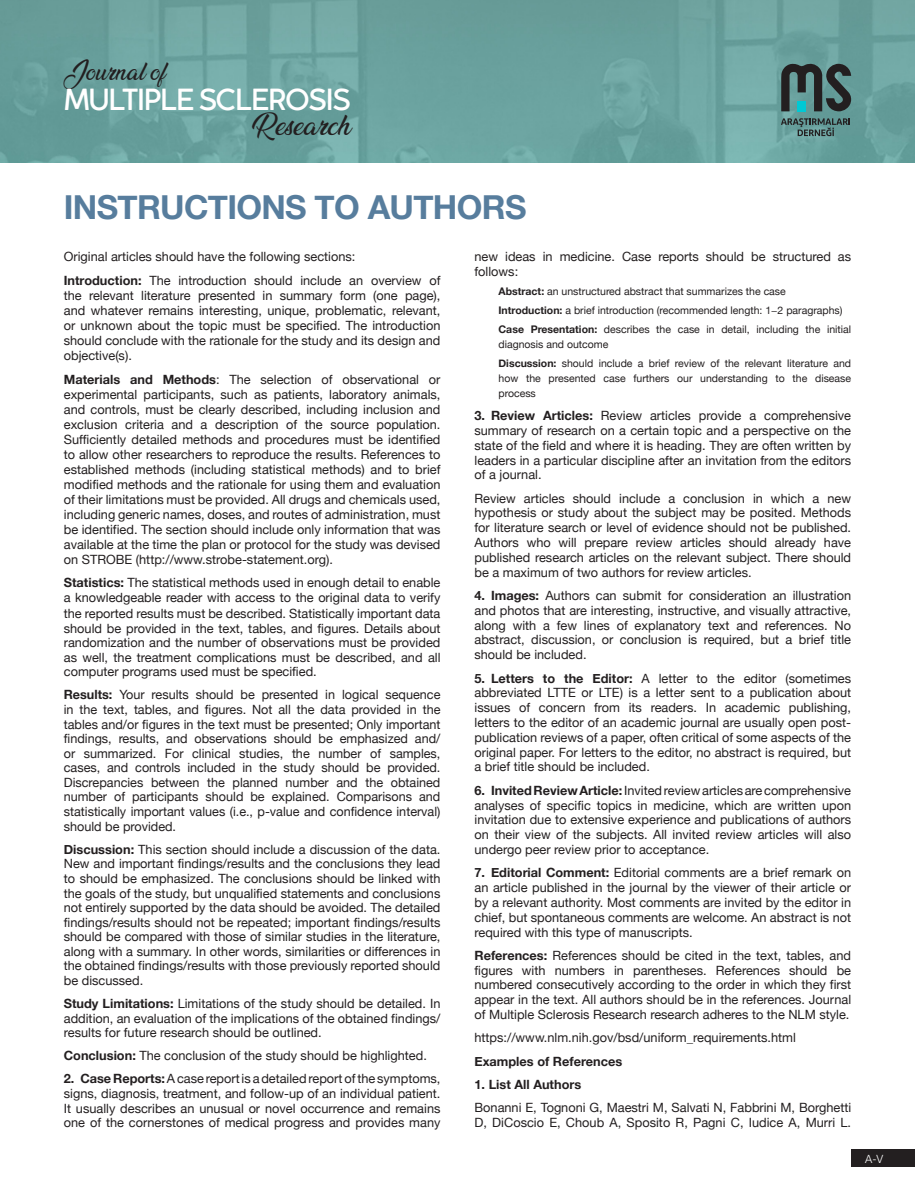
<style>
.page{position:relative;width:915px;height:1191px;background:#fff}
.page>*{position:absolute;margin:0;border:0;box-sizing:border-box;transform-origin:0 0}
.BASLIK{font:700 33px "Helvetica Neue";letter-spacing:-.02em;color:#577d9d}
.t1{font:500 29.7px "Cocogoose Classic Trial";letter-spacing:-.04em;color:#fff}
.t2{font:24.9px "Ananda";color:#231f20}
.t3{font:21.6px "Ananda";color:#231f20}
.t4{font:12.75px/14.9px "Helvetica Neue";color:#231f20;text-align:justify}
.t5{font:700 12.75px "Helvetica Neue";color:#231f20}
.t6{font:300 11.25px "Helvetica Neue";color:#fff}
.t7{font:10.5px/14.9px "Helvetica Neue";color:#231f20}
.s1{font-weight:700}
</style>
<div class="page">
<img style="left:0;top:0;width:914px;height:162px">
<svg style="left:781px;top:62px;width:70px;height:49px;background:#415e5e"></svg>
<svg style="left:780px;top:118px;width:69px;height:18px"></svg>
<div style="left:850px;top:1149px;width:64px;height:17px;background:#231f20"></div>
<h3 class="t3" style="left:64px;top:60px;width:103px">Journal of</h3>
<h2 class="t1" style="left:64px;top:78px;width:288px">MULTIPLE SCLEROSIS</h2>
<h3 class="t2" style="left:252px;top:112px;width:100px">Research</h3>
<p class="BASLIK" style="left:64px;top:182px;width:464px">INSTRUCTIONS TO AUTHORS</p>
<p class="t4" style="left:64px;top:250px;width:293px">Original articles should have the following sections:</p>
<p class="t4" style="left:64px;top:273px;width:378px"><span class="s1">Introduction:</span> The introduction should include an overview of the relevant literature presented in summary form (one page), and whatever remains interesting, unique, problematic, relevant, or unknown about the topic must be specified. The introduction should conclude with the rationale for the study and its design and objective(s).</p>
<p class="t4" style="left:64px;top:372px;width:378px"><span class="s1">Materials and Methods</span>: The selection of observational or experimental participants, such as patients, laboratory animals, and controls, must be clearly described, including inclusion and exclusion criteria and a description of the source population.<br>Sufficiently detailed methods and procedures must be identified to allow other researchers to reproduce the results. References to established methods (including statistical methods) and to brief modified methods and the rationale for using them and evaluation of their limitations must be provided. All drugs and chemicals used, including generic names, doses, and routes of administration, must be identified. The section should include only information that was available at the time the plan or protocol for the study was devised on STROBE (http://www.strobe-statement.org).</p>
<p class="t4" style="left:64px;top:576px;width:378px"><span class="s1">Statistics:</span> The statistical methods used in enough detail to enable a knowledgeable reader with access to the original data to verify the reported results must be described. Statistically important data should be provided in the text, tables, and figures. Details about randomization and the number of observations must be provided as well, the treatment complications must be described, and all computer programs used must be specified.</p>
<p class="t4" style="left:64px;top:688px;width:378px"><span class="s1">Results:</span> Your results should be presented in logical sequence in the text, tables, and figures. Not all the data provided in the tables and/or figures in the text must be presented; Only important findings, results, and observations should be emphasized and/ or summarized. For clinical studies, the number of samples, cases, and controls included in the study should be provided.<br>Discrepancies between the planned number and the obtained number of participants should be explained. Comparisons and statistically important values (i.e., p-value and confidence interval) should be provided.</p>
<p class="t4" style="left:64px;top:842px;width:378px"><span class="s1">Discussion:</span> This section should include a discussion of the data.<br>New and important findings/results and the conclusions they lead to should be emphasized. The conclusions should be linked with the goals of the study, but unqualified statements and conclusions not entirely supported by the data should be avoided. The detailed findings/results should not be repeated; important findings/results should be compared with those of similar studies in the literature, along with a summary. In other words, similarities or differences in the obtained findings/results with those previously reported should be discussed.</p>
<p class="t4" style="left:64px;top:997px;width:378px"><span class="s1">Study Limitations:</span> Limitations of the study should be detailed. In addition, an evaluation of the implications of the obtained findings/ results for future research should be outlined.</p>
<p class="t4" style="left:64px;top:1049px;width:364px"><span class="s1">Conclusion:</span> The conclusion of the study should be highlighted.</p>
<p class="t4" style="left:64px;top:1072px;width:378px"><span class="s1">2. Case Reports:</span> A case report is a detailed report of the symptoms, signs, diagnosis, treatment, and follow-up of an individual patient.<br>It usually describes an unusual or novel occurrence and remains one of the cornerstones of medical progress and provides many</p>
<p class="t4" style="left:474px;top:250px;width:378px">new ideas in medicine. Case reports should be structured as follows:</p>
<p class="t7" style="left:498px;top:284px;width:289px"><span class="s1">Abstract:</span> an unstructured abstract that summarizes the case</p>
<p class="t7" style="left:498px;top:304px;width:345px"><span class="s1">Introduction:</span> a brief introduction (recommended length: 1−2 paragraphs)</p>
<p class="t7" style="left:498px;top:323px;width:354px"><span class="s1">Case Presentation:</span> describes the case in detail, including the initial diagnosis and outcome</p>
<p class="t7" style="left:498px;top:356px;width:354px;text-align:justify"><span class="s1">Discussion:</span> should include a brief review of the relevant literature and how the presented case furthers our understanding to the disease process</p>
<p class="t4" style="left:474px;top:409px;width:378px"><span class="s1">3. Review Articles:</span> Review articles provide a comprehensive summary of research on a certain topic and a perspective on the state of the field and where it is heading. They are often written by leaders in a particular discipline after an invitation from the editors of a journal.</p>
<p class="t4" style="left:474px;top:491px;width:378px">Review articles should include a conclusion in which a new hypothesis or study about the subject may be posited. Methods for literature search or level of evidence should not be published.<br>Authors who will prepare review articles should already have published research articles on the relevant subject. There should be a maximum of two authors for review articles.</p>
<p class="t4" style="left:474px;top:589px;width:378px"><span class="s1">4. Images:</span> Authors can submit for consideration an illustration and photos that are interesting, instructive, and visually attractive, along with a few lines of explanatory text and references. No abstract, discussion, or conclusion is required, but a brief title should be included.</p>
<p class="t4" style="left:474px;top:671px;width:378px"><span class="s1">5. Letters to the Editor:</span> A letter to the editor (sometimes abbreviated LTTE or LTE) is a letter sent to a publication about issues of concern from its readers. In academic publishing, letters to the editor of an academic journal are usually open post&shy;publication reviews of a paper, often critical of some aspects of the original paper. For letters to the editor, no abstract is required, but a brief title should be included.</p>
<p class="t4" style="left:474px;top:783px;width:378px"><span class="s1">6. Invited Review Article:</span> Invited review articles are comprehensive analyses of specific topics in medicine, which are written upon invitation due to extensive experience and publications of authors on their view of the subjects. All invited review articles will also undergo peer review prior to acceptance.</p>
<p class="t4" style="left:474px;top:866px;width:378px"><span class="s1">7. Editorial Comment:</span> Editorial comments are a brief remark on an article published in the journal by the viewer of their article or by a relevant authority. Most comments are invited by the editor in chief, but spontaneous comments are welcome. An abstract is not required with this type of manuscripts.</p>
<p class="t4" style="left:474px;top:948px;width:378px"><span class="s1">References:</span> References should be cited in the text, tables, and figures with numbers in parentheses. References should be numbered consecutively according to the order in which they first appear in the text. All authors should be in the references. Journal of Multiple Sclerosis Research research adheres to the NLM style.</p>
<p class="t4" style="left:474px;top:1031px;width:323px">https://www.nlm.nih.gov/bsd/uniform_requirements.html</p>
<p class="t5" style="left:474px;top:1051px;width:149px">Examples of References</p>
<p class="t5" style="left:474px;top:1074px;width:108px">1. List All Authors</p>
<p class="t4" style="left:474px;top:1101px;width:378px">Bonanni E, Tognoni G, Maestri M, Salvati N, Fabbrini M, Borghetti<br>D, DiCoscio E, Choub A, Sposito R, Pagni C, Iudice A, Murri L.</p>
<p class="t6" style="left:864px;top:1149px;width:20px">A-V</p>
</div>
